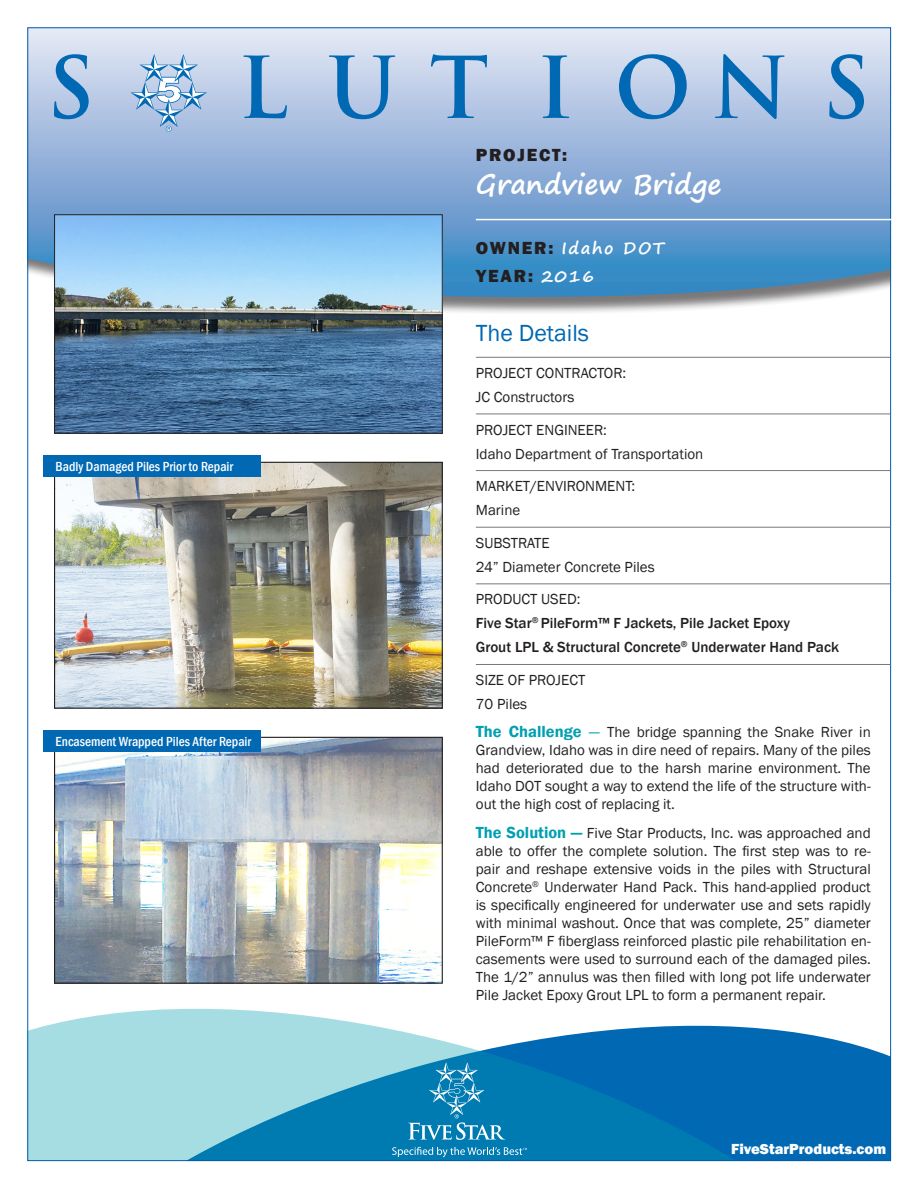
<style>
.page{position:relative;width:918px;height:1188px;background:#fff}
.page>*{position:absolute;margin:0;border:0;box-sizing:border-box;transform-origin:0 0}
.t1{font:700 27px "Segoe Print";color:#fff}
.t2{font:24px "Franklin Gothic";color:#0168b3}
.t3{font:800 18px "Franklin Gothic";letter-spacing:.1em;color:#231f20}
.t4{font:700 16.5px "Segoe Print";letter-spacing:.1em;color:#fff}
.t5{font:15px/18px "Franklin Gothic";color:#231f20}
.t6{font:500 15px/24px "Franklin Gothic";color:#231f20}
.t7{font:800 15px "Franklin Gothic";color:#fff}
.t8{font:500 condensed 13.5px "Franklin Gothic";color:#fff}
.s1{font-family:"Franklin Gothic";font-weight:800;font-size:18px;color:#231f20}
.s2{font-family:"Segoe Print";font-weight:700;font-size:16.5px;color:#fff}
.s3{font-weight:400}
.s4{font-weight:600;font-size:16.5px;color:#00a0b0}
.s5{font-size:16.5px;color:#00a0b0}
</style>
<div class="page">
<svg style="left:29px;top:29px;width:860px;height:283px;background:#95b5d9"></svg>
<svg style="left:29px;top:1009px;width:860px;height:150px;background:#5eaace"></svg>
<svg style="left:408px;top:1062px;width:97px;height:78px;background:#238dbb"></svg>
<svg style="left:392px;top:1147px;width:135px;height:10px"></svg>
<svg style="left:54px;top:54px;width:35px;height:65px;background:#75a6d3"></svg>
<svg style="left:243px;top:55px;width:44px;height:63px;background:#88b0d8"></svg>
<svg style="left:329px;top:55px;width:66px;height:64px;background:#89b1d8"></svg>
<svg style="left:431px;top:54px;width:56px;height:64px;background:#8eb4da"></svg>
<svg style="left:543px;top:55px;width:26px;height:63px;background:#6ea2d1"></svg>
<svg style="left:715px;top:54px;width:70px;height:65px;background:#85afd7"></svg>
<svg style="left:829px;top:54px;width:35px;height:65px;background:#75a6d3"></svg>
<svg style="left:619px;top:54px;width:68px;height:65px;background:#81acd6"></svg>
<svg style="left:130px;top:54px;width:76px;height:78px;background:#a8c3e2"></svg>
<hr style="left:476px;top:219px;width:426px;height:1px;background:#fff">
<hr style="left:476px;top:357px;width:414px;height:1px;background:#76787b">
<hr style="left:476px;top:414px;width:414px;height:1px;background:#76787b">
<hr style="left:476px;top:470px;width:414px;height:1px;background:#76787b">
<hr style="left:476px;top:527px;width:414px;height:1px;background:#76787b">
<hr style="left:476px;top:583px;width:414px;height:1px;background:#76787b">
<hr style="left:476px;top:664px;width:414px;height:1px;background:#76787b">
<img style="left:56px;top:216px;width:385px;height:216px">
<div style="left:54px;top:214px;width:389px;height:220px;border:1px solid #231f20"></div>
<img style="left:56px;top:464px;width:385px;height:243px">
<div style="left:54px;top:462px;width:389px;height:247px;border:1px solid #231f20"></div>
<img style="left:56px;top:739px;width:385px;height:243px">
<div style="left:54px;top:737px;width:389px;height:247px;border:1px solid #231f20"></div>
<div style="left:43px;top:730px;width:217px;height:22px;background:#0168b3"></div>
<div style="left:43px;top:455px;width:217px;height:22px;background:#0168b3"></div>
<p class="t8" style="left:56px;top:458px;width:179px">Badly Damaged Piles Prior to Repair</p>
<p class="t8" style="left:56px;top:733px;width:197px">Encasement Wrapped Piles After Repair</p>
<p class="t3" style="left:476px;top:143px;width:93px">PROJECT:</p>
<p class="t1" style="left:476px;top:159px;width:247px">Grandview Bridge</p>
<p class="t4" style="left:476px;top:233px;width:190px"><span class="s1">OWNER:</span> Idaho DOT</p>
<p class="t3" style="left:476px;top:264px;width:120px">YEAR: <span class="s2">2016</span></p>
<p class="t2" style="left:476px;top:318px;width:115px">The Details</p>
<p class="t5" style="left:476px;top:361px;width:152px;line-height:24px">PROJECT CONTRACTOR:<br>JC Constructors</p>
<p class="t5" style="left:476px;top:418px;width:229px;line-height:24px">PROJECT ENGINEER:<br>Idaho Department of Transportation</p>
<p class="t5" style="left:476px;top:475px;width:161px;line-height:24px">MARKET/ENVIRONMENT:<br>Marine</p>
<p class="t5" style="left:476px;top:531px;width:180px;line-height:24px">SUBSTRATE<br>24” Diameter Concrete Piles</p>
<p class="t6" style="left:476px;top:588px;width:365px"><span class="s3">PRODUCT USED:<br></span>Five Star<sup>®</sup> PileForm™ F Jackets, Pile Jacket Epoxy<br>Grout LPL &amp; Structural Concrete<sup>®</sup> Underwater Hand Pack</p>
<p class="t5" style="left:476px;top:668px;width:111px;line-height:24px">SIZE OF PROJECT<br>70 Piles</p>
<p class="t5" style="left:476px;top:724px;width:396px;text-align:justify"><span class="s4">The Challenge</span> <span class="s5">—</span> The bridge spanning the Snake River in Grandview, Idaho was in dire need of repairs. Many of the piles had deteriorated due to the harsh marine environment. The Idaho DOT sought a way to extend the life of the structure with&shy;out the high cost of replacing it.</p>
<p class="t5" style="left:476px;top:824px;width:396px;text-align:justify"><span class="s4">The Solution —</span> Five Star Products, Inc. was approached and able to offer the complete solution. The first step was to re&shy;pair and reshape extensive voids in the piles with Structural Concrete<sup>®</sup> Underwater Hand Pack. This hand-applied product is specifically engineered for underwater use and sets rapidly with minimal washout. Once that was complete, 25” diameter PileForm™ F fiberglass reinforced plastic pile rehabilitation en&shy;casements were used to surround each of the damaged piles.<br>The 1/2” annulus was then filled with long pot life underwater Pile Jacket Epoxy Grout LPL to form a permanent repair.</p>
<p class="t7" style="left:731px;top:1140px;width:157px">FiveStarProducts.com</p>
</div>
